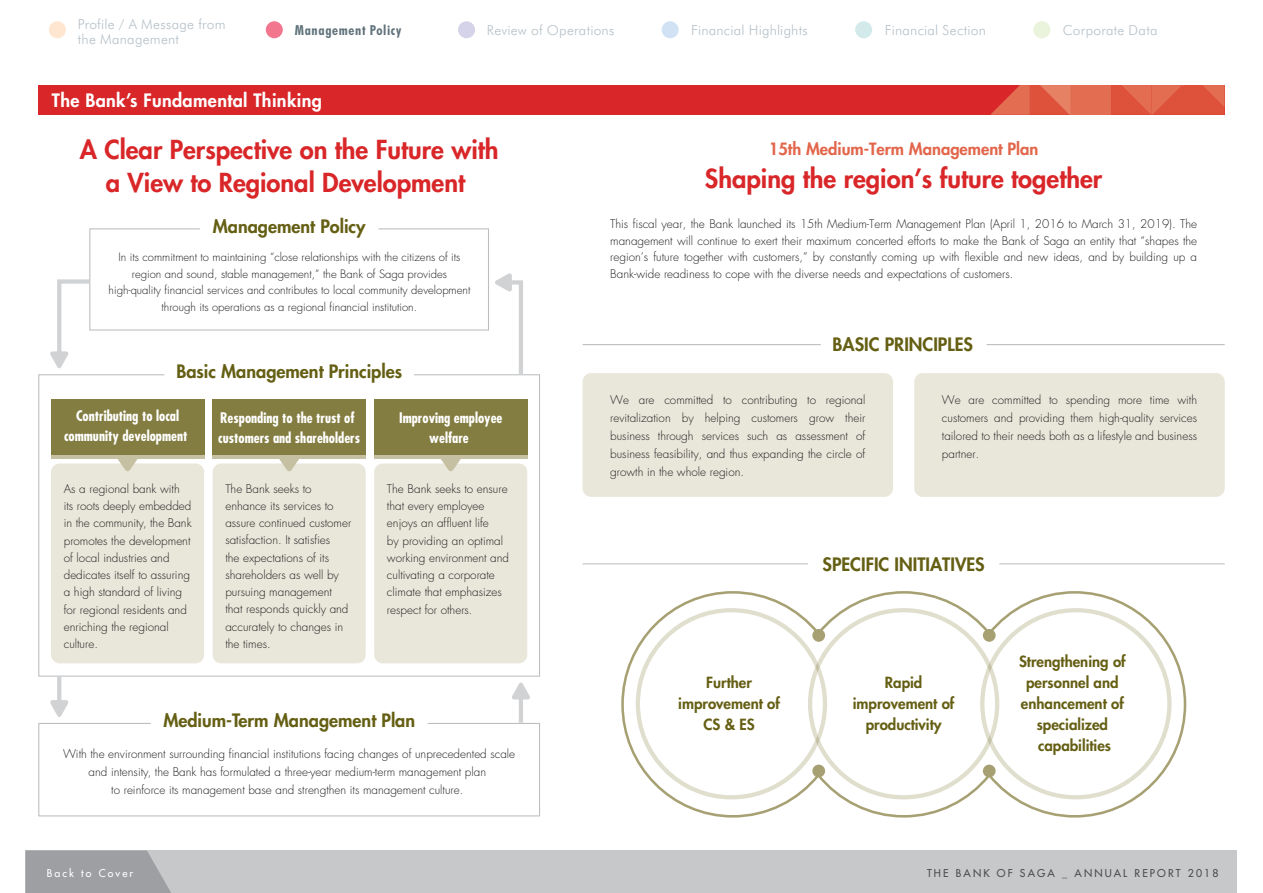
<style>
.page{position:relative;width:1263px;height:893px;background:#fff}
.page>*{position:absolute;margin:0;border:0;box-sizing:border-box;transform-origin:0 0}
.t1{font:800 25.5px/33px "Futura Std";color:#d92628;text-align:center}
.t2{font:800 18px "Futura Std";color:#655f14}
.t3{font:800 18px "Futura Std";letter-spacing:.02em;color:#fff}
.t4{font:800 16.5px "Futura Std";color:#e2664b}
.t5{font:800 15px/21px "Futura Std";color:#655f14;text-align:center}
.t6{font:700 condensed 14.25px/19.5px "Futura Std";color:#fff;text-align:center}
.t7{font:300 13.8px "Futura BT";letter-spacing:.015em;color:#b6c1c8}
.t8{font:700 condensed 13.8px "Futura BT";letter-spacing:.045em;color:#60727b}
.t9{font:300 11.7px/17.2px "Futura Std";color:#231f20}
.t10{font:300 11.25px/16.5px "Futura Std";color:#231f20;text-align:center}
.t11{font:10.5px "Futura";letter-spacing:.2em;color:#4b4c4d}
.t12{font:10.5px "Futura";letter-spacing:.2em;color:#fff}
</style>
<div class="page">
<div style="left:26px;top:850px;width:1211px;height:43px;background:#c7c8ca"></div>
<svg style="left:26px;top:850px;width:145px;height:43px;background:#a0a2a5"></svg>
<div style="left:38px;top:85px;width:1187px;height:30px;background:#d92628"></div>
<div style="left:583px;top:373px;width:310px;height:124px;background:#e9e6da;border-radius:9px"></div>
<div style="left:914px;top:373px;width:311px;height:124px;background:#e9e6da;border-radius:9px"></div>
<svg style="left:38px;top:722px;width:502px;height:95px"></svg>
<svg style="left:38px;top:374px;width:502px;height:303px"></svg>
<hr style="left:57px;top:676px;width:4px;height:26px;background:#d1d2d4">
<hr style="left:519px;top:697px;width:4px;height:26px;background:#d1d2d4">
<div style="left:51px;top:400px;width:153px;height:55px;background:#847d41"></div>
<div style="left:213px;top:400px;width:153px;height:55px;background:#847d41"></div>
<div style="left:374px;top:400px;width:153px;height:55px;background:#847d41"></div>
<hr style="left:583px;top:563px;width:225px;height:1px;background:#bcbdc0">
<hr style="left:999px;top:563px;width:226px;height:1px;background:#bcbdc0">
<hr style="left:583px;top:344px;width:238px;height:1px;background:#bcbdc0">
<hr style="left:986px;top:344px;width:239px;height:1px;background:#bcbdc0">
<svg style="left:50px;top:700px;width:19px;height:17px"></svg>
<svg style="left:512px;top:682px;width:18px;height:17px"></svg>
<svg style="left:50px;top:228px;width:475px;height:151px"></svg>
<svg style="left:822px;top:591px;width:164px;height:227px"></svg>
<svg style="left:621px;top:591px;width:201px;height:227px"></svg>
<svg style="left:986px;top:591px;width:201px;height:227px"></svg>
<div style="left:812px;top:629px;width:13px;height:13px;background:#a6a073;border-radius:50%"></div>
<div style="left:812px;top:765px;width:13px;height:12px;background:#a6a073;border-radius:50%"></div>
<div style="left:983px;top:629px;width:12px;height:13px;background:#a6a073;border-radius:50%"></div>
<div style="left:983px;top:765px;width:12px;height:12px;background:#a6a073;border-radius:50%"></div>
<div style="left:1070px;top:85px;width:41px;height:30px;background:#e36d51"></div>
<svg style="left:990px;top:85px;width:80px;height:30px"></svg>
<svg style="left:1111px;top:85px;width:114px;height:30px;background:#df5942"></svg>
<div style="left:49px;top:21px;width:17px;height:17px;background:#fee6d1;border-radius:50%"></div>
<div style="left:266px;top:21px;width:17px;height:17px;background:#f2768e;border-radius:50%"></div>
<div style="left:458px;top:21px;width:17px;height:17px;background:#d5d3e9;border-radius:50%"></div>
<div style="left:662px;top:21px;width:17px;height:17px;background:#d0e2f3;border-radius:50%"></div>
<div style="left:855px;top:21px;width:17px;height:17px;background:#d3eaea;border-radius:50%"></div>
<div style="left:1033px;top:21px;width:17px;height:17px;background:#eaf3dc;border-radius:50%"></div>
<p class="t7" style="left:78px;top:16px;width:149px">Profile A/ Message from</p>
<p class="t7" style="left:1063px;top:21px;width:96px">Corporate Data</p>
<p class="t7" style="left:487px;top:21px;width:129px">Review of Operations</p>
<p class="t8" style="left:295px;top:21px;width:108px">Management Policy</p>
<p class="t7" style="left:691px;top:21px;width:118px">Financial Highlights</p>
<p class="t7" style="left:885px;top:21px;width:103px">Financial Section</p>
<p class="t7" style="left:78px;top:30px;width:103px">the Management</p>
<h2 class="t3" style="left:52px;top:89px;width:272px">The Bank s’ Fundamental Thinking</h2>
<h1 class="t1" style="left:80px;top:133px;width:420px">A Clear Perspective on the Future with a View to Regional Development</h1>
<h2 class="t2" style="left:213px;top:215px;width:154px">Management Policy</h2>
<p class="t10" style="left:109px;top:249px;width:363px">In its commitment to maintaining “close relationships with the citizens of its region and sound, stable management,” the Bank of Saga provides high-quality financial services and contributes to local community development through its operations as a regional financial institution.</p>
<h2 class="t2" style="left:176px;top:360px;width:227px">Basic Management Principles</h2>
<p class="t6" style="left:64px;top:406px;width:125px">Contributing to local community development</p>
<p class="t6" style="left:218px;top:408px;width:143px;text-align:left">Responding to the trust of customers and shareholders</p>
<p class="t6" style="left:399px;top:408px;width:105px">Improving employee welfare</p>
<p class="t9" style="left:64px;top:480px;width:129px">As a regional bank with its roots deeply embedded in the community, the Bank promotes the development of local industries and dedicates itself to assuring a high standard of living for regional residents and enriching the regional culture.</p>
<p class="t9" style="left:225px;top:480px;width:127px">The Bank seeks to enhance its services to assure continued customer satisfaction It. satisfies<br>the expectations of its shareholders as well by pursuing management that responds quickly and accurately to changes in the times.</p>
<p class="t9" style="left:387px;top:480px;width:124px">The Bank seeks to ensure that every employee enjoys an affluent life<br>by providing an optimal working environment and cultivating a corporate climate that emphasizes respect for others.</p>
<h2 class="t2" style="left:163px;top:709px;width:253px">Medium-Term Management Plan</h2>
<p class="t9" style="left:63px;top:745px;width:454px;line-height:18px;text-align:center">With the environment surrounding financial institutions facing changes of unprecedented scale and intensity, the Bank has formulated a three-year medium-term management plan<br>to reinforce its management base and strengthen its management culture.</p>
<p class="t12" style="left:47px;top:866px;width:29px">Back</p>
<p class="t12" style="left:99px;top:866px;width:36px">Cover</p>
<p class="t12" style="left:81px;top:866px;width:12px">to</p>
<h3 class="t4" style="left:769px;top:139px;width:271px">15th Medium-Term Management Plan</h3>
<h1 class="t1" style="left:705px;top:162px;width:399px">Shaping the region s’ future together</h1>
<p class="t9" style="left:610px;top:216px;width:588px;line-height:16.5px;text-align:justify">This fiscal year, the Bank launched its 15th Medium-Term Management Plan (April 1, 2016 to March 31, 2019 .) The management will continue to exert their maximum concerted efforts to make the Bank of Saga an entity that “shapes the region s’ future together with customers,” by constantly coming up with flexible and new ideas, and by building up a Bank-wide readiness to cope with the diverse needs and expectations of customers.</p>
<h2 class="t2" style="left:833px;top:333px;width:142px">BASIC PRINCIPLES</h2>
<p class="t9" style="left:610px;top:392px;width:20px">We</p>
<p class="t9" style="left:639px;top:392px;width:17px">are</p>
<p class="t9" style="left:664px;top:392px;width:51px">committed</p>
<p class="t9" style="left:723px;top:392px;width:10px">to</p>
<p class="t9" style="left:742px;top:392px;width:57px">contributing</p>
<p class="t9" style="left:807px;top:392px;width:10px">to</p>
<p class="t9" style="left:826px;top:392px;width:41px">regional</p>
<p class="t9" style="left:942px;top:391px;width:20px">We</p>
<p class="t9" style="left:969px;top:391px;width:17px">are</p>
<p class="t9" style="left:992px;top:391px;width:51px">committed</p>
<p class="t9" style="left:1049px;top:391px;width:10px">to</p>
<p class="t9" style="left:1066px;top:391px;width:46px">spending</p>
<p class="t9" style="left:1118px;top:391px;width:26px">more</p>
<p class="t9" style="left:1150px;top:391px;width:21px">time</p>
<p class="t9" style="left:1177px;top:391px;width:21px">with</p>
<p class="t9" style="left:610px;top:409px;width:62px">revitalization</p>
<p class="t9" style="left:682px;top:409px;width:13px">by</p>
<p class="t9" style="left:705px;top:409px;width:37px">helping</p>
<p class="t9" style="left:752px;top:409px;width:48px">customers</p>
<p class="t9" style="left:809px;top:409px;width:27px">grow</p>
<p class="t9" style="left:845px;top:409px;width:22px">their</p>
<p class="t9" style="left:856px;top:427px;width:11px">of</p>
<p class="t9" style="left:610px;top:427px;width:257px;line-height:18px">business<br>business feasibility, and thus expanding the circle of growth in the whole region.</p>
<p class="t9" style="left:658px;top:427px;width:37px">through</p>
<p class="t9" style="left:747px;top:427px;width:23px">such</p>
<p class="t9" style="left:702px;top:427px;width:39px">services</p>
<p class="t9" style="left:795px;top:427px;width:54px">assessment</p>
<p class="t9" style="left:776px;top:427px;width:12px">as</p>
<p class="t9" style="left:994px;top:409px;width:20px">and</p>
<p class="t9" style="left:1019px;top:409px;width:47px">providing</p>
<p class="t9" style="left:1071px;top:409px;width:24px">them</p>
<p class="t9" style="left:1099px;top:409px;width:56px">high-quality</p>
<p class="t9" style="left:1160px;top:409px;width:39px">services</p>
<p class="t9" style="left:942px;top:409px;width:257px;line-height:18px">customers<br>tailored to their needs both as a lifestyle and business partner.</p>
<p class="t5" style="left:678px;top:671px;width:103px">Further improvement of<br>CS&amp;ES</p>
<h2 class="t2" style="left:822px;top:552px;width:164px">SPECIFIC INITIATIVES</h2>
<p class="t5" style="left:853px;top:671px;width:103px">Rapid improvement of productivity</p>
<p class="t5" style="left:1019px;top:651px;width:108px">Strengthening of personnel and enhancement of specialized capabilities</p>
<p class="t11" style="left:927px;top:866px;width:23px">THE</p>
<p class="t11" style="left:956px;top:866px;width:35px">BANK</p>
<p class="t11" style="left:1074px;top:866px;width:54px">ANNUAL</p>
<p class="t11" style="left:1020px;top:866px;width:36px">SAGA</p>
<p class="t11" style="left:997px;top:866px;width:17px">OF</p>
<p class="t11" style="left:1134px;top:866px;width:48px">REPORT</p>
<p class="t11" style="left:1188px;top:866px;width:32px">2018</p>
<p class="t11" style="left:1062px;top:866px;width:7px">_</p>
</div>
